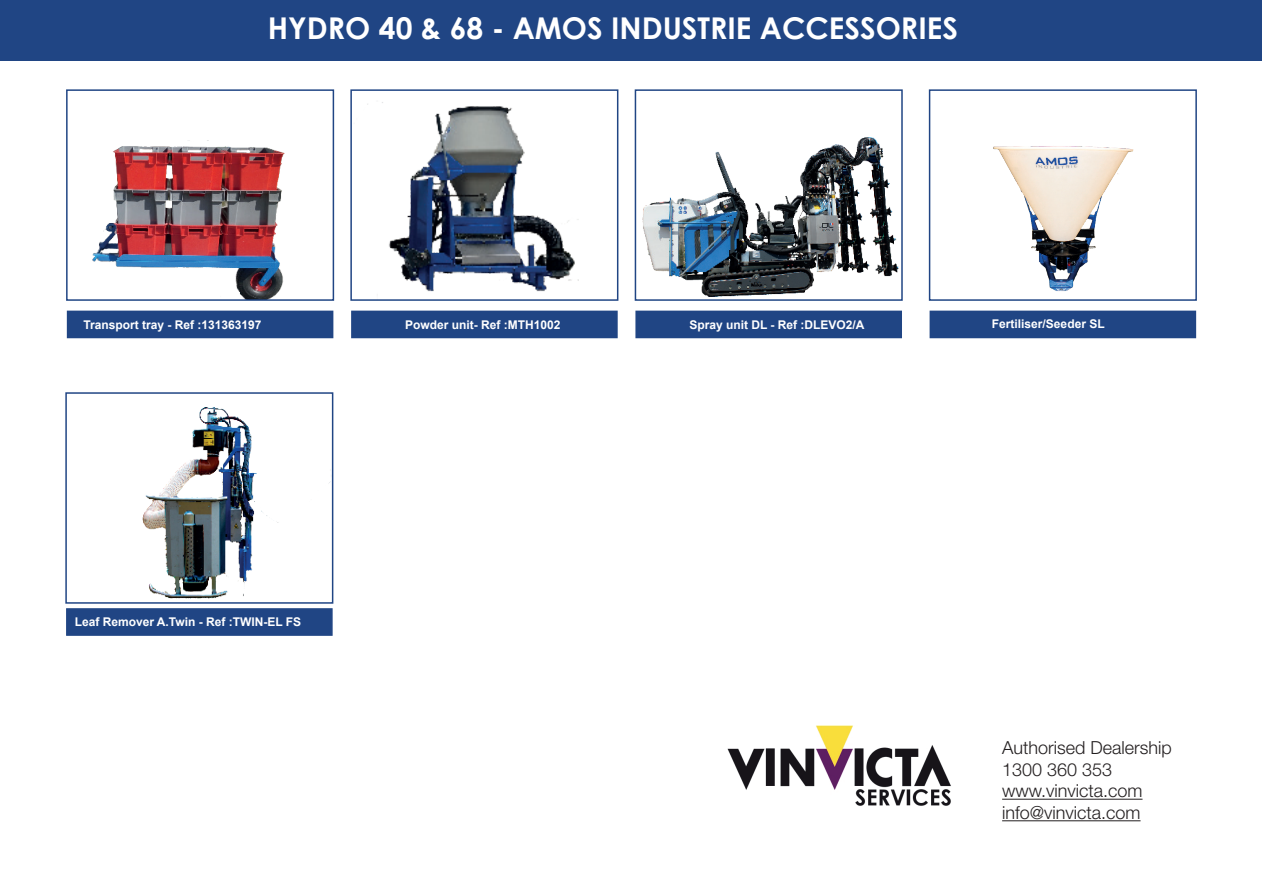
<style>
.page{position:relative;width:1263px;height:893px;background:#fff}
.page>*{position:absolute;margin:0;border:0;box-sizing:border-box;transform-origin:0 0}
.t1{font:700 30px "Century Gothic";color:#fff}
.t2{font:300 18px/21.6px "Helvetica Neue LT Pro";color:#231f20}
.t3{font:700 12px "Arial";color:#fff}
</style>
<div class="page">
<div style="left:1px;top:0;width:1261px;height:60px;background:#204584"></div>
<img style="left:92px;top:140px;width:193px;height:158px">
<div style="left:66px;top:89px;width:268px;height:212px;border:2px solid #204584"></div>
<div style="left:67px;top:311px;width:266px;height:27px;background:#204584"></div>
<img style="left:367px;top:102px;width:212px;height:190px">
<div style="left:350px;top:89px;width:268px;height:212px;border:2px solid #204584"></div>
<div style="left:351px;top:311px;width:267px;height:27px;background:#204584"></div>
<img style="left:642px;top:137px;width:257px;height:160px">
<div style="left:635px;top:89px;width:268px;height:212px;border:2px solid #204584"></div>
<div style="left:635px;top:311px;width:267px;height:27px;background:#204584"></div>
<img style="left:993px;top:146px;width:141px;height:145px">
<div style="left:929px;top:89px;width:268px;height:212px;border:2px solid #204584"></div>
<div style="left:929px;top:311px;width:267px;height:27px;background:#204584"></div>
<img style="left:142px;top:407px;width:188px;height:192px">
<div style="left:65px;top:392px;width:268px;height:212px;border:2px solid #204584"></div>
<div style="left:66px;top:608px;width:267px;height:28px;background:#204584;border:2px solid #204584"></div>
<img style="left:727px;top:725px;width:224px;height:81px">
<hr style="left:1002px;top:799px;width:140px;height:1px;background:#231f20">
<hr style="left:1002px;top:820px;width:138px;height:1px;background:#231f20">
<h1 class="t1" style="left:268px;top:5px;width:691px">HYDRO 40 &amp; 68 - AMOS INDUSTRIE ACCESSORIES</h1>
<p class="t3" style="left:83px;top:316px;width:180px">Transport tray - Ref :131363197</p>
<p class="t3" style="left:405px;top:316px;width:157px">Powder unit- Ref :MTH1002</p>
<p class="t3" style="left:689px;top:316px;width:177px">Spray unit DL - Ref :DLEVO2/A</p>
<p class="t3" style="left:992px;top:316px;width:114px">Fertiliser/Seeder SL</p>
<p class="t3" style="left:75px;top:614px;width:228px">Leaf Remover A.Twin - Ref :TWIN-EL FS</p>
<h2 class="t2" style="left:1002px;top:737px;width:171px">Authorised Dealership<br>1300 360 353 www.vinvicta.com info@vinvicta.com</h2>
</div>
